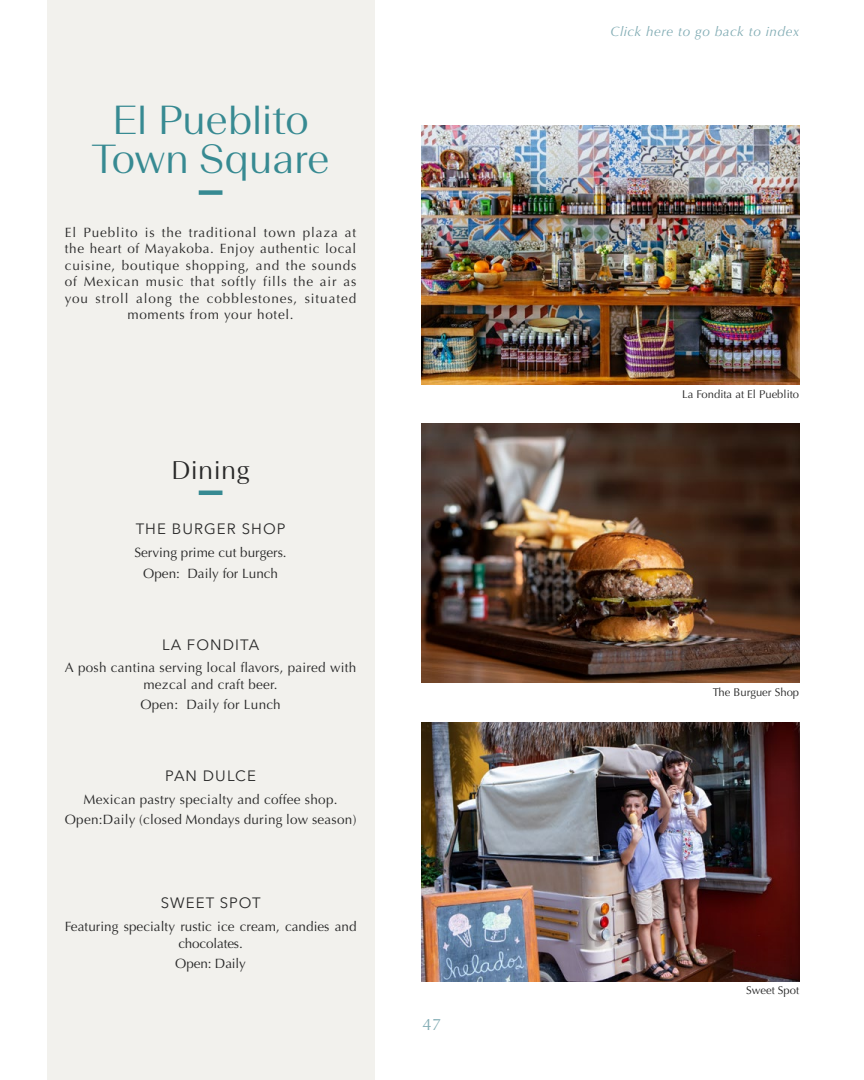
<style>
.page{position:relative;width:864px;height:1080px;background:#fff}
.page>*{position:absolute;margin:0;border:0;box-sizing:border-box;transform-origin:0 0}
.t1{font:300 40.5px/39px "Beausite Slick";color:#378a92;text-align:center}
.t2{font:300 25.5px "Beausite Slick";letter-spacing:.03em;color:#282828}
.t3{font:16.5px "Optima";color:#83adb5}
.t4{font:15px "Avenir Next";letter-spacing:.07em;color:#282828}
.t5{font:13.5px/16.2px "Optima";letter-spacing:.02em;color:#282828;text-align:center}
.t6{font:13.5px/16.5px "Optima";letter-spacing:.06em;color:#282828;text-align:center}
.t7{font:13.5px/20.5px "Optima";color:#282828;text-align:center}
.t8{font:italic 13.5px "Optima";letter-spacing:.04em;color:#83adb5}
.t9{font:13.5px "Optima";letter-spacing:-.01em;color:#282828}
.t10{font:11.25px "Optima";color:#282828}
</style>
<div class="page">
<div style="left:47px;top:0;width:327px;height:1080px;background:#f2f1ed"></div>
<img style="left:422px;top:424px;width:377px;height:259px">
<img style="left:422px;top:722px;width:377px;height:259px">
<img style="left:422px;top:125px;width:377px;height:259px">
<div style="left:199px;top:190px;width:23px;height:5px;background:#378a92"></div>
<hr style="left:199px;top:491px;width:23px;height:4px;background:#378a92">
<h1 class="t1" style="left:92px;top:98px;width:239px">El Pueblito<br>Town Square</h1>
<p class="t6" style="left:65px;top:224px;width:293px">El Pueblito is the traditional town plaza at the heart of Mayakoba. Enjoy authentic local cuisine, boutique shopping, and the sounds of Mexican music that softly fills the air as you stroll along the cobblestones, situated moments from your hotel.</p>
<h2 class="t2" style="left:171px;top:453px;width:80px">Dining</h2>
<p class="t4" style="left:136px;top:516px;width:151px">THE BURGER SHOP</p>
<p class="t7" style="left:134px;top:543px;width:154px">Serving prime cut burgers.<br>Open: Daily for Lunch</p>
<p class="t4" style="left:162px;top:632px;width:99px">LA FONDITA</p>
<p class="t5" style="left:65px;top:660px;width:293px">A posh cantina serving local flavors, paired with mezcal and craft beer.</p>
<p class="t5" style="left:140px;top:697px;width:142px">Open: Daily for Lunch</p>
<p class="t4" style="left:165px;top:763px;width:92px">PAN DULCE</p>
<p class="t5" style="left:65px;top:789px;width:293px;line-height:20.5px">Mexican pastry specialty and coffee shop.<br>Open:Daily (closed Mondays during low season)</p>
<p class="t4" style="left:161px;top:890px;width:102px">SWEET SPOT</p>
<p class="t5" style="left:65px;top:919px;width:293px">Featuring specialty rustic ice cream, candies and chocolates.</p>
<p class="t9" style="left:175px;top:956px;width:72px">Open: Daily</p>
<p class="t3" style="left:423px;top:1015px;width:20px">47</p>
<p class="t8" style="left:610px;top:24px;width:190px">Click here to go back to index</p>
<p class="t10" style="left:682px;top:387px;width:119px">La Fondita at El Pueblito</p>
<p class="t10" style="left:713px;top:686px;width:88px">The Burguer Shop</p>
<p class="t10" style="left:746px;top:984px;width:55px">Sweet Spot</p>
</div>
